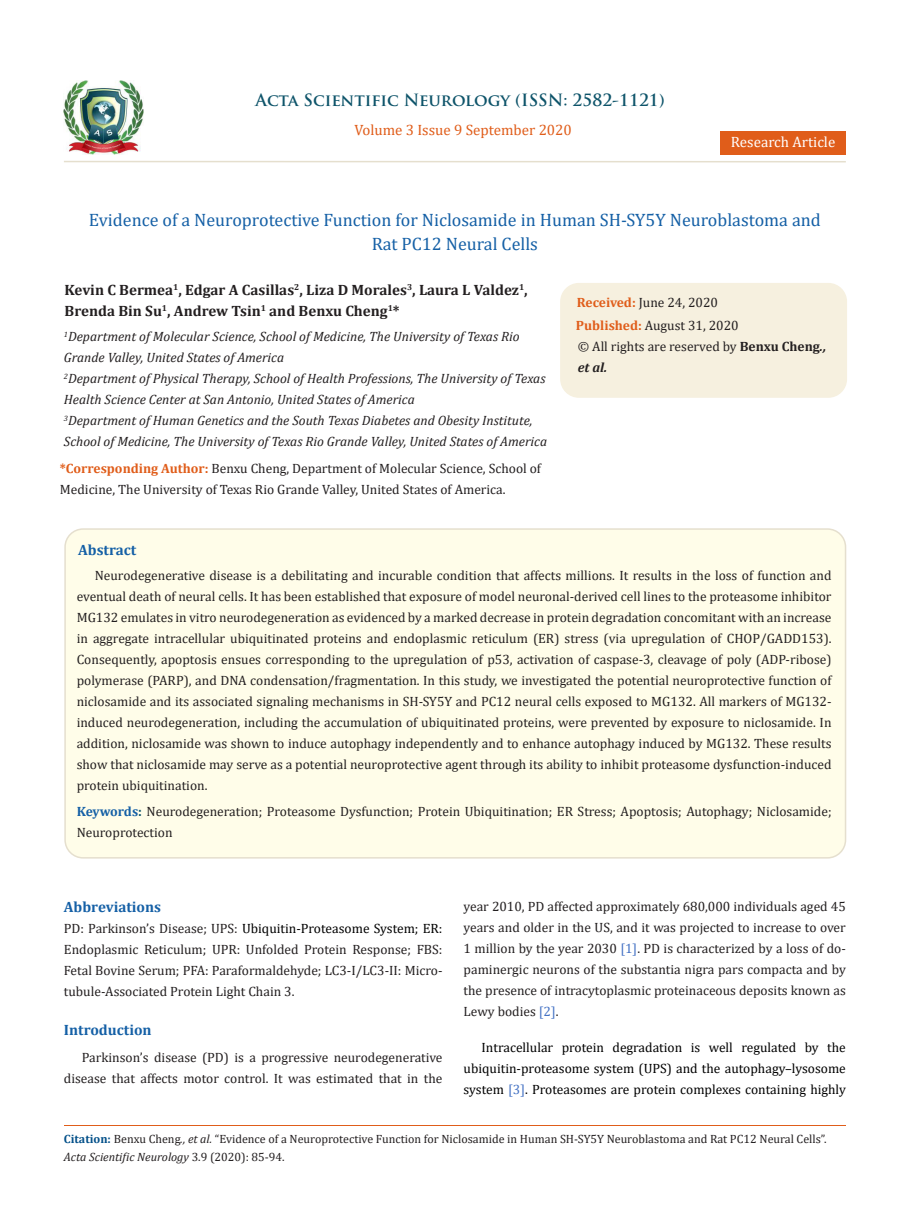
<style>
.page{position:relative;width:917px;height:1224px;background:#fff}
.page>*{position:absolute;margin:0;border:0;box-sizing:border-box;transform-origin:0 0}
.t1{font:18px/24px "Cambria";color:#1560a6;text-align:center}
.t2{font:700 16.5px "Trajan Pro";color:#0e546a}
.t3{font:700 15px/21px "Cambria";color:#231f20}
._07-OS-Email-address{font:700 15px "Cambria";color:#1560a6}
.t4{font:15px "Cambria";color:#e05d1a}
.t5{font:15px "Cambria";color:#fff}
._07-OS-Email-address-2{font:13.5px/21px "Cambria";color:#231f20}
.t6{font:italic 13.5px/21px "Cambria";color:#231f20}
.t7{font:13.5px/21px "Cambria";color:#000;text-align:justify}
.t8{font:12px/18px "Cambria";color:#231f20}
.s1{font-weight:700;color:#e05d1a}
.s2{font-weight:700}
.s3{font-weight:700;font-style:italic}
.s4{font-weight:700;color:#1560a6}
.s5{font-weight:700;color:#0e546a}
.s6{color:#4472c4}
.s7{font-weight:700;color:#035089}
.s8{font-style:italic}
.s9{color:#000}
</style>
<div class="page">
<img style="left:63px;top:81px;width:80px;height:74px">
<div style="left:720px;top:132px;width:125px;height:23px;background:#e05d1a"></div>
<div style="left:561px;top:284px;width:285px;height:113px;background:#f6f0df;border-radius:18px"></div>
<div style="left:560px;top:283px;width:287px;height:115px;border:2px solid #f6f0df;border-radius:18px"></div>
<div style="left:65px;top:529px;width:780px;height:329px;background:#fffde9;border-radius:18px"></div>
<div style="left:64px;top:528px;width:782px;height:331px;border:2px solid #e5dfce;border-radius:18px"></div>
<hr style="left:64px;top:1126px;width:781px;height:1px;background:#e05d1a">
<hr style="left:64px;top:161px;width:781px;height:1px;background:#e5dfce">
<p class="t2" style="left:255px;top:90px;width:411px">Acta Scientific Neurology (ISSN: 2582-1121)</p>
<p class="t4" style="left:354px;top:121px;width:219px">Volume 3 Issue 9 September 2020</p>
<p class="t5" style="left:730px;top:133px;width:106px">Research Article</p>
<p class="t1" style="left:89px;top:207px;width:733px">Evidence of a Neuroprotective Function for Niclosamide in Human SH-SY5Y Neuroblastoma and<br>Rat PC12 Neural Cells</p>
<p class="t3" style="left:65px;top:278px;width:464px">Kevin C Bermea<sup>1</sup>, Edgar A Casillas<sup>2</sup>, Liza D Morales<sup>3</sup>, Laura L Valdez<sup>1</sup>,<br>Brenda Bin Su<sup>1</sup>, Andrew Tsin<sup>1</sup> and Benxu Cheng<sup>1</sup>*</p>
<p class="t6" style="left:64px;top:325px;width:457px"><sup>1</sup>Department of Molecular Science, School of Medicine, The University of Texas Rio<br>Grande Valley, United States of America</p>
<p class="t6" style="left:64px;top:367px;width:483px"><sup>2</sup>Department of Physical Therapy, School of Health Professions, The University of Texas<br>Health Science Center at San Antonio, United States of America</p>
<p class="t6" style="left:64px;top:409px;width:484px"><sup>3</sup>Department of Human Genetics and the South Texas Diabetes and Obesity Institute,<br>School of Medicine, The University of Texas Rio Grande Valley, United States of America</p>
<p class="_07-OS-Email-address-2" style="left:60px;top:458px;width:482px"><span class="s1">*Corresponding Author:</span> Benxu Cheng, Department of Molecular Science, School of<br>Medicine, The University of Texas Rio Grande Valley, United States of America.</p>
<p class="_07-OS-Email-address-2" style="left:577px;top:292px;width:143px"><span class="s1">Received:</span> June 24, 2020</p>
<p class="_07-OS-Email-address-2" style="left:576px;top:315px;width:164px"><span class="s1">Published:</span> August 31, 2020</p>
<p class="_07-OS-Email-address-2" style="left:577px;top:336px;width:250px">© All rights are reserved by <span class="s2">Benxu Cheng</span><span class="s3">., et al.</span></p>
<p class="_07-OS-Email-address" style="left:78px;top:539px;width:60px">Abstract</p>
<p class="_07-OS-Email-address-2" style="left:77px;top:565px;width:756px;text-align:justify;text-indent:18px">Neurodegenerative disease is a debilitating and incurable condition that affects millions. It results in the loss of function and eventual death of neural cells. It has been established that exposure of model neuronal-derived cell lines to the proteasome inhibitor MG132 emulates in vitro neurodegeneration as evidenced by a marked decrease in protein degradation concomitant with an increase in aggregate intracellular ubiquitinated proteins and endoplasmic reticulum (ER) stress (via upregulation of CHOP/GADD153).<br>Consequently, apoptosis ensues corresponding to the upregulation of p53, activation of caspase-3, cleavage of poly (ADP-ribose) polymerase (PARP), and DNA condensation/fragmentation. In this study, we investigated the potential neuroprotective function of niclosamide and its associated signaling mechanisms in SH-SY5Y and PC12 neural cells exposed to MG132. All markers of MG132- induced neurodegeneration, including the accumulation of ubiquitinated proteins, were prevented by exposure to niclosamide. In addition, niclosamide was shown to induce autophagy independently and to enhance autophagy induced by MG132. These results show that niclosamide may serve as a potential neuroprotective agent through its ability to inhibit proteasome dysfunction-induced protein ubiquitination.</p>
<p class="_07-OS-Email-address-2" style="left:77px;top:801px;width:756px"><span class="s4">Keywords</span><span class="s5">:</span> Neurodegeneration; Proteasome Dysfunction; Protein Ubiquitination; ER Stress; Apoptosis; Autophagy; Niclosamide;<br>Neuroprotection</p>
<p class="_07-OS-Email-address-2" style="left:463px;top:895px;width:384px;text-align:justify">year 2010, PD affected approximately 680,000 individuals aged 45 years and older in the US, and it was projected to increase to over 1 million by the year 2030 <span class="s6">[1]</span>. PD is characterized by a loss of do&shy;paminergic neurons of the substantia nigra pars compacta and by the presence of intracytoplasmic proteinaceous deposits known as Lewy bodies <span class="s6">[2]</span>.</p>
<p class="t7" style="left:463px;top:1036px;width:384px;text-indent:18px">Intracellular protein degradation is well regulated by the ubiquitin-proteasome system (UPS) and the autophagy–lysosome system <span class="s6">[3]</span>. Proteasomes are protein complexes containing highly</p>
<p class="t8" style="left:64px;top:1130px;width:764px"><span class="s7">Citation:</span> Benxu Cheng<span class="s8">., et al.</span> “Evidence of a Neuroprotective Function for Niclosamide in Human SH-SY5Y Neuroblastoma and Rat PC12 Neural Cells”.<br><span class="s8">Acta Scientific Neurology</span> 3.9 (2020): 85-94.</p>
<p class="_07-OS-Email-address" style="left:64px;top:896px;width:99px">Abbreviations</p>
<p class="_07-OS-Email-address-2" style="left:64px;top:918px;width:380px;text-align:justify">PD: Parkinson’s Disease; UPS: <span class="s9">Ubiquitin-Proteasome System; ER:<br></span>Endoplasmic Reticulum; UPR: Unfolded Protein Response; FBS:<br>Fetal Bovine Serum; PFA: Paraformaldehyde; LC3-I/LC3-II: Micro&shy;tubule-Associated Protein Light Chain 3.</p>
<p class="_07-OS-Email-address" style="left:64px;top:1020px;width:89px">Introduction</p>
<p class="_07-OS-Email-address-2" style="left:64px;top:1047px;width:380px;text-align:right">Parkinson’s disease (PD) is a progressive neurodegenerative disease that affects motor control. It was estimated that in the</p>
</div>
